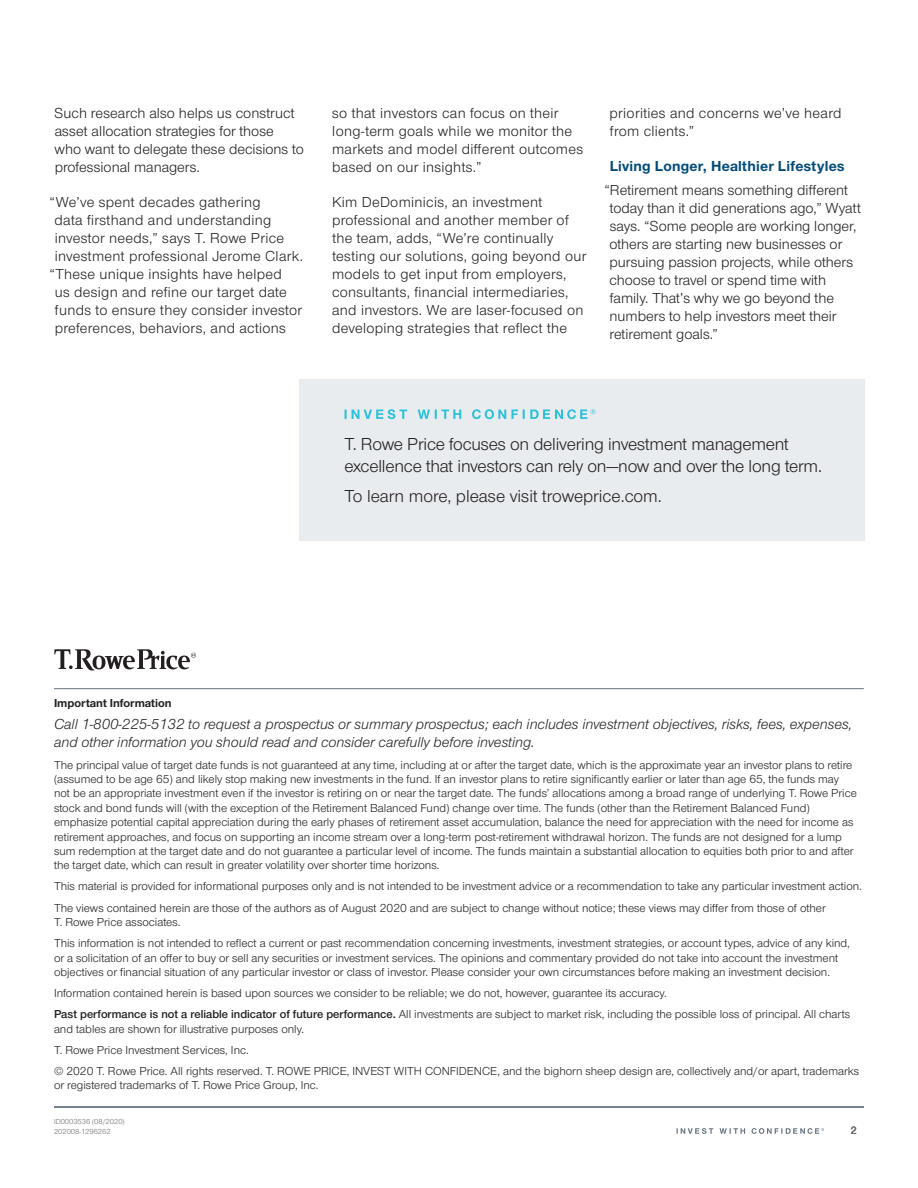
<style>
.page{position:relative;width:918px;height:1188px;background:#fff}
.page>*{position:absolute;margin:0;border:0;box-sizing:border-box;transform-origin:0 0}
.t1{font:18px/22.5px "Nimbus Sans Novus";letter-spacing:-.01em;color:#231f20}
.t2{font:15px/18px "Nimbus Sans Novus";letter-spacing:.015em;color:#231f20}
.t3{font:italic 15px/18px "Nimbus Sans Novus";color:#231f20}
.t4{font:700 15px "Nimbus San Nov";letter-spacing:.015em;color:#004a79}
.t5{font:12px/14.4px "Nimbus Sans Novus";color:#231f20}
.t6{font:700 12px "Nimbus San Nov";color:#231f20}
.t7{font:600 11.25px "Nimbus Sans Novus";color:#6c6d70}
.t8{font:7.5px/10.5px "Nimbus Sans Novus";color:#6c6d70}
.s1{font-weight:600}
</style>
<div class="page">
<hr style="left:54px;top:1107px;width:810px;height:1px;background:#65717f">
<svg style="left:677px;top:1128px;width:147px;height:6px"></svg>
<div style="left:300px;top:379px;width:565px;height:161px;background:#e9ecef"></div>
<svg style="left:345px;top:409px;width:250px;height:10px"></svg>
<hr style="left:54px;top:688px;width:810px;height:1px;background:#65717f">
<svg style="left:54px;top:649px;width:142px;height:21px"></svg>
<p class="t2" style="left:55px;top:104px;width:251px">Such research also helps us construct asset allocation strategies for those who want to delegate these decisions to professional managers.</p>
<p class="t2" style="left:50px;top:192px;width:213px">“We’ve spent decades gathering</p>
<p class="t2" style="left:55px;top:210px;width:218px">data firsthand and understanding</p>
<p class="t2" style="left:55px;top:228px;width:231px">investor needs,” says T. Rowe Price</p>
<p class="t2" style="left:55px;top:246px;width:250px">investment professional Jerome Clark.</p>
<p class="t2" style="left:50px;top:264px;width:234px">“These unique insights have helped</p>
<p class="t2" style="left:55px;top:282px;width:233px">us design and refine our target date</p>
<p class="t2" style="left:55px;top:300px;width:249px">funds to ensure they consider investor</p>
<p class="t2" style="left:55px;top:318px;width:233px">preferences, behaviors, and actions</p>
<p class="t2" style="left:332px;top:104px;width:253px">so that investors can focus on their long-term goals while we monitor the markets and model different outcomes based on our insights.”</p>
<p class="t2" style="left:332px;top:192px;width:256px">Kim DeDominicis, an investment professional and another member of the team, adds, “We’re continually testing our solutions, going beyond our models to get input from employers, consultants, financial intermediaries, and investors. We are laser-focused on developing strategies that reflect the</p>
<p class="t2" style="left:610px;top:104px;width:234px">priorities and concerns we’ve heard from clients.”</p>
<p class="t4" style="left:610px;top:157px;width:236px">Living Longer, Healthier Lifestyles</p>
<p class="t2" style="left:609px;top:180px;width:253px;text-indent:-5px">“Retirement means something different today than it did generations ago,” Wyatt says. “Some people are working longer, others are starting new businesses or pursuing passion projects, while others choose to travel or spend time with family. That’s why we go beyond the numbers to help investors meet their retirement goals.”</p>
<h1 class="t1" style="left:344px;top:432px;width:479px">T. Rowe Price focuses on delivering investment management excellence that investors can rely on—now and over the long term.</h1>
<h1 class="t1" style="left:344px;top:484px;width:319px">To learn more, please visit troweprice.com.</h1>
<p class="t6" style="left:54px;top:696px;width:119px">Important Information</p>
<p class="t3" style="left:54px;top:715px;width:800px">Call 1-800-225-5132 to request a prospectus or summary prospectus; each includes investment objectives, risks, fees, expenses, and other information you should read and consider carefully before investing.</p>
<p class="t5" style="left:54px;top:757px;width:804px">The principal value of target date funds is not guaranteed at any time, including at or after the target date, which is the approximate year an investor plans to retire (assumed to be age 65) and likely stop making new investments in the fund. If an investor plans to retire significantly earlier or later than age 65, the funds may not be an appropriate investment even if the investor is retiring on or near the target date. The funds’ allocations among a broad range of underlying T. Rowe Price stock and bond funds will (with the exception of the Retirement Balanced Fund) change over time. The funds (other than the Retirement Balanced Fund) emphasize potential capital appreciation during the early phases of retirement asset accumulation, balance the need for appreciation with the need for income as retirement approaches, and focus on supporting an income stream over a long-term post-retirement withdrawal horizon. The funds are not designed for a lump sum redemption at the target date and do not guarantee a particular level of income. The funds maintain a substantial allocation to equities both prior to and after the target date, which can result in greater volatility over shorter time horizons.</p>
<p class="t5" style="left:54px;top:876px;width:809px;line-height:21.1px">This material is provided for informational purposes only and is not intended to be investment advice or a recommendation to take any particular investment action.<br>The views contained herein are those of the authors as of August 2020 and are subject to change without notice; these views may differ from those of other</p>
<p class="t5" style="left:54px;top:911px;width:797px;line-height:21.1px">T. Rowe Price associates.<br>This information is not intended to reflect a current or past recommendation concerning investments, investment strategies, or account types, advice of any kind,</p>
<p class="t5" style="left:54px;top:950px;width:786px">or a solicitation of an offer to buy or sell any securities or investment services. The opinions and commentary provided do not take into account the investment objectives or financial situation of any particular investor or class of investor. Please consider your own circumstances before making an investment decision.</p>
<p class="t5" style="left:54px;top:982px;width:798px;line-height:21.1px">Information contained herein is based upon sources we consider to be reliable; we do not, however, guarantee its accuracy.<br><span class="s1">Past performance is not a reliable indicator of future performance.</span> All investments are subject to market risk, including the possible loss of principal. All charts</p>
<p class="t5" style="left:54px;top:1018px;width:807px;line-height:21.1px">and tables are shown for illustrative purposes only.<br>T. Rowe Price Investment Services, Inc.<br>© 2020 T. Rowe Price. All rights reserved. T. ROWE PRICE, INVEST WITH CONFIDENCE, and the bighorn sheep design are, collectively and/or apart, trademarks</p>
<p class="t5" style="left:54px;top:1078px;width:266px">or registered trademarks of T. Rowe Price Group, Inc.</p>
<p class="t8" style="left:54px;top:1116px;width:72px">ID0003536 (08/2020)<br>202008-1296262</p>
<p class="t7" style="left:851px;top:1123px;width:7px">2</p>
</div>
